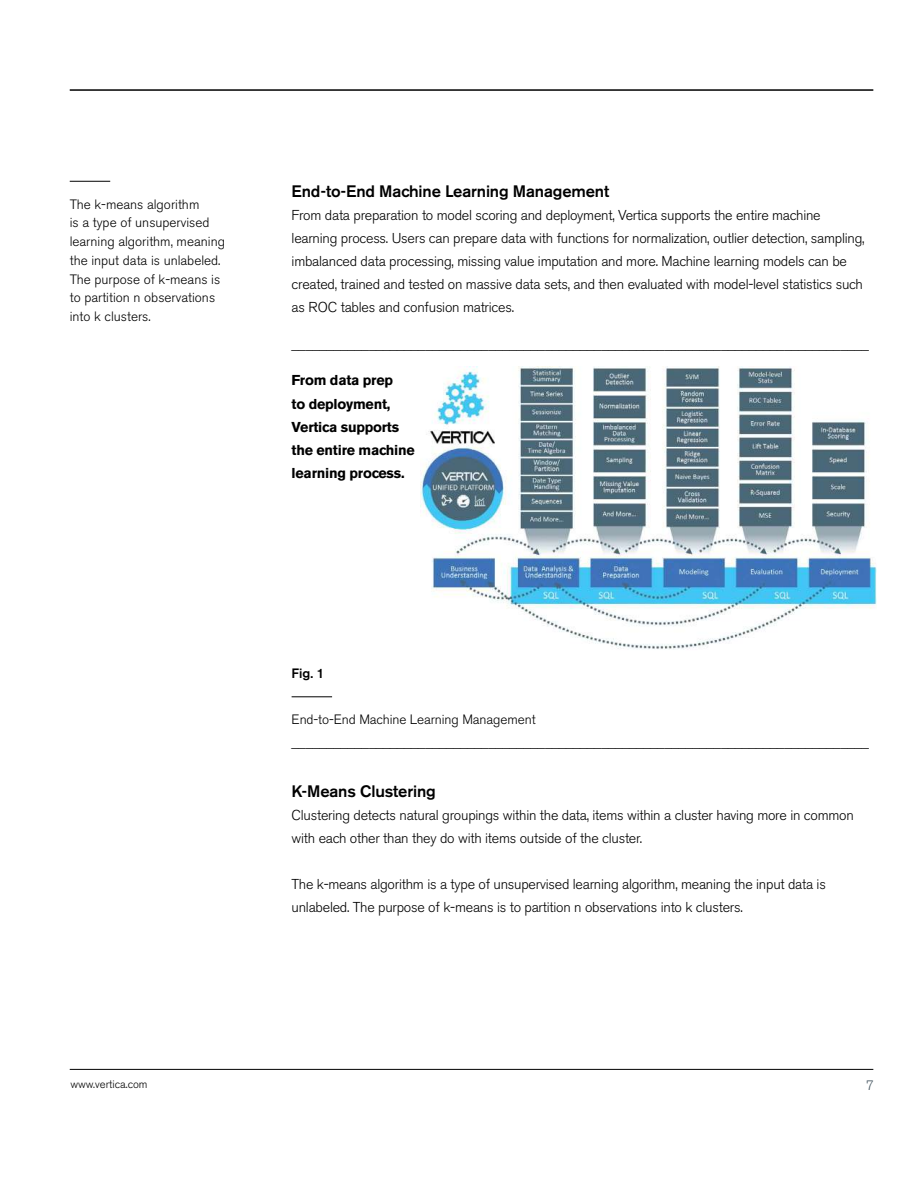
<style>
.page{position:relative;width:918px;height:1188px;background:#fff}
.page>*{position:absolute;margin:0;border:0;box-sizing:border-box;transform-origin:0 0}
.t1{font:500 16.5px "Akzidenz Grotesk BE";letter-spacing:-.01em;color:#000}
.t2{font:300 14.25px/23.1px "Akzidenz Grotesk BE";letter-spacing:-.015em;color:#000}
.t3{font:14.25px "Akzidenz Grotesk BE";color:#000}
.t4{font:700 14.25px/23.2px "Akzidenz Grotesk BE";letter-spacing:-.015em;color:#000}
.t5{font:300 13.5px/18.8px "Akzidenz Grotesk BE";color:#000}
.t6{font:500 13.5px "Akzidenz Grotesk BE";color:#000}
.t7{font:300 13.5px "Akzidenz Grotesk BE";color:#455560}
.t8{font:300 11.25px "Akzidenz Grotesk BE";color:#000}
</style>
<div class="page">
<hr style="left:70px;top:89px;width:803px;height:2px;background:#000">
<hr style="left:70px;top:1069px;width:803px;height:1px;background:#000">
<hr style="left:70px;top:181px;width:40px;height:1px;background:#000">
<img style="left:421px;top:366px;width:456px;height:284px">
<hr style="left:292px;top:696px;width:40px;height:1px;background:#000">
<p class="t5" style="left:70px;top:195px;width:157px">The k-means algorithm<br>is a type of unsupervised learning algorithm, meaning the input data is unlabeled.<br>The purpose of k-means is to partition n observations into k clusters.</p>
<p class="t1" style="left:292px;top:181px;width:319px">End-to-End Machine Learning Management</p>
<p class="t2" style="left:292px;top:203px;width:575px">From data preparation to model scoring and deployment, Vertica supports the entire machine learning process. Users can prepare data with functions for normalization, outlier detection, sampling, imbalanced data processing, missing value imputation and more. Machine learning models can be created, trained and tested on massive data sets, and then evaluated with model-level statistics such as ROC tables and confusion matrices.</p>
<p class="t3" style="left:292px;top:335px;width:579px">__________________________________________________________________________________</p>
<p class="t4" style="left:292px;top:369px;width:125px">From data prep<br>to deployment,<br>Vertica supports the entire machine learning process.</p>
<p class="t6" style="left:292px;top:665px;width:34px">Fig. 1</p>
<p class="t5" style="left:292px;top:710px;width:246px">End-to-End Machine Learning Management</p>
<p class="t3" style="left:292px;top:734px;width:579px">__________________________________________________________________________________</p>
<p class="t1" style="left:292px;top:781px;width:146px">K-Means Clustering</p>
<p class="t2" style="left:292px;top:804px;width:564px">Clustering detects natural groupings within the data, items within a cluster having more in common with each other than they do with items outside of the cluster.</p>
<p class="t2" style="left:292px;top:873px;width:536px">The k-means algorithm is a type of unsupervised learning algorithm, meaning the input data is unlabeled. The purpose of k-means is to partition n observations into k clusters.</p>
<p class="t8" style="left:70px;top:1078px;width:79px">www.vertica.com</p>
<p class="t7" style="left:866px;top:1078px;width:9px">7</p>
</div>
